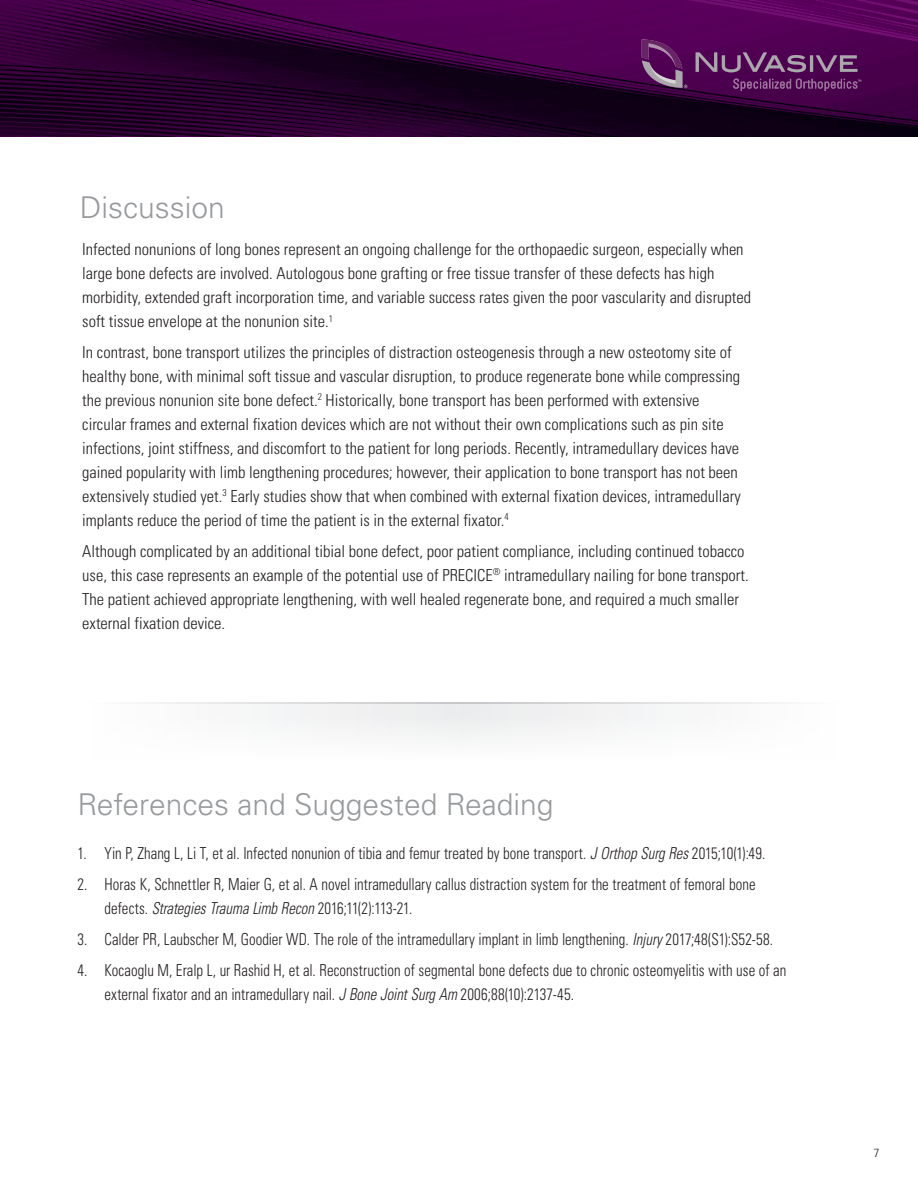
<style>
.page{position:relative;width:918px;height:1188px;background:#fff}
.page>*{position:absolute;margin:0;border:0;box-sizing:border-box;transform-origin:0 0}
.ST-Page_Heading{font:300 30px "Univers LT Std";color:#97999c}
.ST-Page_Heading-2{font:300 condensed 16.5px/24px "Univers LT Std";color:#231f20}
.ST-Page_Heading-3{font:300 condensed 16.5px/24px "Univers LT Std";color:#231f20;scale:.9 1}
.t1{font:300 condensed 12.75px "Formata";color:#231f20}
.s1{font-style:italic}
</style>
<div class="page">
<div style="left:81px;top:702px;width:756px;height:70px;background:#fbfbfb"></div>
<svg style="left:173px;top:702px;width:581px;height:2px"></svg>
<svg style="left:0;top:0;width:918px;height:135px;background:#320037"></svg>
<img style="left:640px;top:39px;width:223px;height:52px">
<p class="ST-Page_Heading" style="left:80px;top:189px;width:147px">Discussion</p>
<p class="ST-Page_Heading-2" style="left:82px;top:237px;width:670px">Infected nonunions of long bones represent an ongoing challenge for the orthopaedic surgeon, especially when large bone defects are involved. Autologous bone grafting or free tissue transfer of these defects has high morbidity, extended graft incorporation time, and variable success rates given the poor vascularity and disrupted soft tissue envelope at the nonunion site.<sup>1</sup></p>
<p class="ST-Page_Heading-2" style="left:82px;top:340px;width:660px">In contrast, bone transport utilizes the principles of distraction osteogenesis through a new osteotomy site of healthy bone, with minimal soft tissue and vascular disruption, to produce regenerate bone while compressing the previous nonunion site bone defect.<sup>2</sup> Historically, bone transport has been performed with extensive circular frames and external fixation devices which are not without their own complications such as pin site infections, joint stiffness, and discomfort to the patient for long periods. Recently, intramedullary devices have gained popularity with limb lengthening procedures; however, their application to bone transport has not been extensively studied yet.<sup>3</sup> Early studies show that when combined with external fixation devices, intramedullary implants reduce the period of time the patient is in the external fixator.<sup>4</sup></p>
<p class="ST-Page_Heading-2" style="left:82px;top:539px;width:668px">Although complicated by an additional tibial bone defect, poor patient compliance, including continued tobacco use, this case represents an example of the potential use of PRECICE<sup>®</sup> intramedullary nailing for bone transport.<br>The patient achieved appropriate lengthening, with well healed regenerate bone, and required a much smaller external fixation device.</p>
<p class="ST-Page_Heading" style="left:78px;top:787px;width:478px">References and Suggested Reading</p>
<p class="ST-Page_Heading-3" style="left:78px;top:842px;width:766px">1. Yin P, Zhang L, Li T, et al. Infected nonunion of tibia and femur treated by bone transport. <span class="s1">J Orthop Surg Res</span> 2015;10(1):49.</p>
<p class="ST-Page_Heading-3" style="left:105px;top:872px;width:725px;text-indent:-27px">2. Horas K, Schnettler R, Maier G, et al. A novel intramedullary callus distraction system for the treatment of femoral bone defects. <span class="s1">Strategies Trauma Limb Recon</span> 2016;11(2):113-21.</p>
<p class="ST-Page_Heading-3" style="left:78px;top:927px;width:774px">3. Calder PR, Laubscher M, Goodier WD. The role of the intramedullary implant in limb lengthening. <span class="s1">Injury</span> 2017;48(S1):S52-58.</p>
<p class="ST-Page_Heading-3" style="left:105px;top:958px;width:759px;text-indent:-27px">4. Kocaoglu M, Eralp L, ur Rashid H, et al. Reconstruction of segmental bone defects due to chronic osteomyelitis with use of an external fixator and an intramedullary nail. <span class="s1">J Bone Joint Surg Am</span> 2006;88(10):2137-45.</p>
<p class="t1" style="left:874px;top:1145px;width:7px">7</p>
</div>
